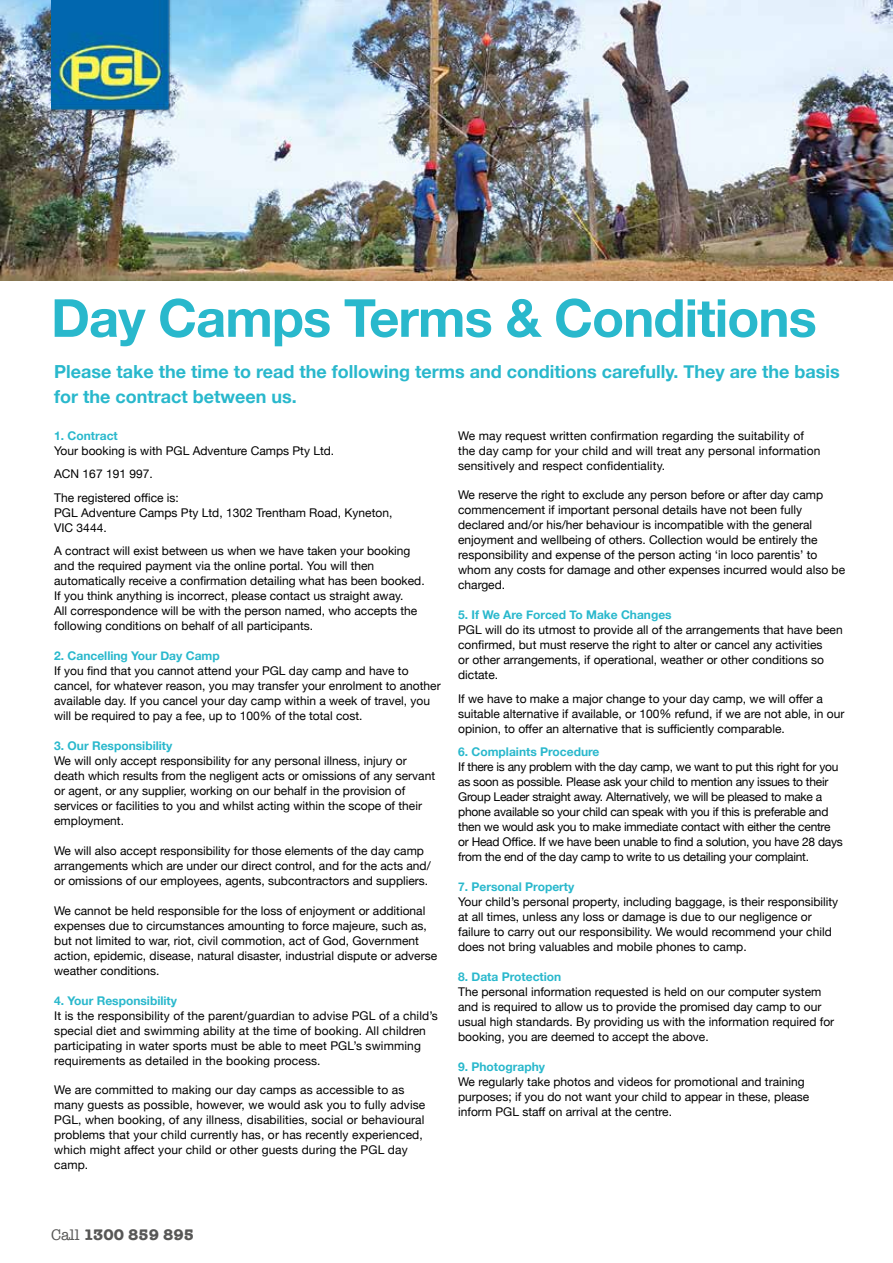
<style>
.page{position:relative;width:893px;height:1263px;background:#fff}
.page>*{position:absolute;margin:0;border:0;box-sizing:border-box;transform-origin:0 0}
.t1{font:700 52.5px "Helvetica Neue";letter-spacing:-.02em;color:#29b8cc}
.t2{font:700 18px/25.5px "Helvetica Neue";color:#29b8cc}
.t3{font:700 15.75px "American Typewriter";color:#575756}
.t4{font:12px/15px "Helvetica Neue";color:#000}
.t5{font:12px/15px "Helvetica Neue";letter-spacing:-.02em;color:#000}
.t6{font:700 12px "Helvetica Neue";color:#29b8cc}
.s1{font-weight:400}
</style>
<div class="page">
<img style="left:0;top:0;width:893px;height:281px">
<img style="left:51px;top:0;width:124px;height:117px">
<h1 class="t1" style="left:51px;top:277px;width:767px">Day Camps Terms &amp; Conditions</h1>
<h2 class="t2" style="left:54px;top:359px;width:787px">Please take the time to read the following terms and conditions carefully. They are the basis for the contract between us.</h2>
<p class="t6" style="left:54px;top:426px;width:65px">1. Contract</p>
<p class="t4" style="left:54px;top:439px;width:282px;line-height:23.5px">Your booking is with PGL Adventure Camps Pty Ltd.<br>ACN 167 191 997.<br>The registered office is:</p>
<p class="t4" style="left:54px;top:505px;width:340px">PGL Adventure Camps Pty Ltd, 1302 Trentham Road, Kyneton,<br>VIC 3444.</p>
<p class="t4" style="left:54px;top:544px;width:372px">A contract will exist between us when we have taken your booking and the required payment via the online portal. You will then automatically receive a confirmation detailing what has been booked.<br>If you think anything is incorrect, please contact us straight away.<br>All correspondence will be with the person named, who accepts the following conditions on behalf of all participants.</p>
<p class="t6" style="left:54px;top:646px;width:167px">2. Cancelling Your Day Camp</p>
<p class="t4" style="left:54px;top:664px;width:388px">If you find that you cannot attend your PGL day camp and have to cancel, for whatever reason, you may transfer your enrolment to another available day. If you cancel your day camp within a week of travel, you will be required to pay a fee, up to 100% of the total cost.</p>
<p class="t6" style="left:54px;top:736px;width:120px">3. Our Responsibility</p>
<p class="t4" style="left:54px;top:754px;width:382px">We will only accept responsibility for any personal illness, injury or death which results from the negligent acts or omissions of any servant or agent, or any supplier, working on our behalf in the provision of services or facilities to you and whilst acting within the scope of their employment.</p>
<p class="t4" style="left:54px;top:844px;width:378px">We will also accept responsibility for those elements of the day camp arrangements which are under our direct control, and for the acts and/ or omissions of our employees, agents, subcontractors and suppliers.</p>
<p class="t4" style="left:54px;top:903px;width:384px">We cannot be held responsible for the loss of enjoyment or additional expenses due to circumstances amounting to force majeure, such as, but not limited to war, riot, civil commotion, act of God, Government action, epidemic, disease, natural disaster, industrial dispute or adverse weather conditions.</p>
<p class="t6" style="left:54px;top:991px;width:124px">4. Your Responsibility</p>
<p class="t4" style="left:54px;top:1008px;width:385px">It is the responsibility of the parent/guardian to advise PGL of a child’s special diet and swimming ability at the time of booking. All children participating in water sports must be able to meet PGL’s swimming requirements as detailed in the booking process.</p>
<p class="t4" style="left:54px;top:1083px;width:373px">We are committed to making our day camps as accessible to as many guests as possible, however, we would ask you to fully advise PGL, when booking, of any illness, disabilities, social or behavioural problems that your child currently has, or has recently experienced, which might affect your child or other guests during the PGL day camp.</p>
<p class="t4" style="left:458px;top:428px;width:364px">We may request written confirmation regarding the suitability of the day camp for your child and will treat any personal information sensitively and respect confidentiality.</p>
<p class="t4" style="left:458px;top:488px;width:388px">We reserve the right to exclude any person before or after day camp commencement if important personal details have not been fully declared and/or his/her behaviour is incompatible with the general enjoyment and wellbeing of others. Collection would be entirely the responsibility and expense of the person acting ‘in loco parentis’ to whom any costs for damage and other expenses incurred would also be charged.</p>
<p class="t6" style="left:458px;top:606px;width:215px">5. If We Are Forced To Make Changes</p>
<p class="t4" style="left:458px;top:623px;width:386px">PGL will do its utmost to provide all of the arrangements that have been confirmed, but must reserve the right to alter or cancel any activities<br>or other arrangements, if operational, weather or other conditions so dictate.</p>
<p class="t4" style="left:458px;top:692px;width:388px">If we have to make a major change to your day camp, we will offer a suitable alternative if available, or 100% refund, if we are not able, in our opinion, to offer an alternative that is sufficiently comparable.</p>
<p class="t6" style="left:458px;top:743px;width:143px">6. Complaints Procedure</p>
<p class="t5" style="left:458px;top:760px;width:386px">If there is any problem with the day camp, we want to put this right for you as soon as possible. Please ask your child to mention any issues to their Group Leader straight away. Alternatively, we will be pleased to make a phone available so your child can speak with you if this is preferable and then we would ask you to make immediate contact with either the centre or Head Office. If we have been unable to find a solution, you have 28 days from the end of the day camp to write to us detailing your complaint.</p>
<p class="t6" style="left:458px;top:877px;width:118px">7. Personal Property</p>
<p class="t4" style="left:458px;top:895px;width:382px">Your child’s personal property, including baggage, is their responsibility at all times, unless any loss or damage is due to our negligence or failure to carry out our responsibility. We would recommend your child does not bring valuables and mobile phones to camp.</p>
<p class="t6" style="left:458px;top:967px;width:105px">8. Data Protection</p>
<p class="t4" style="left:458px;top:985px;width:378px">The personal information requested is held on our computer system and is required to allow us to provide the promised day camp to our usual high standards. By providing us with the information required for booking, you are deemed to accept the above.</p>
<p class="t6" style="left:458px;top:1057px;width:88px">9. Photography</p>
<p class="t4" style="left:458px;top:1075px;width:353px">We regularly take photos and videos for promotional and training purposes; if you do not want your child to appear in these, please inform PGL staff on arrival at the centre.</p>
<h3 class="t3" style="left:51px;top:1221px;width:145px"><span class="s1">Call</span> 1300 859 895</h3>
</div>
